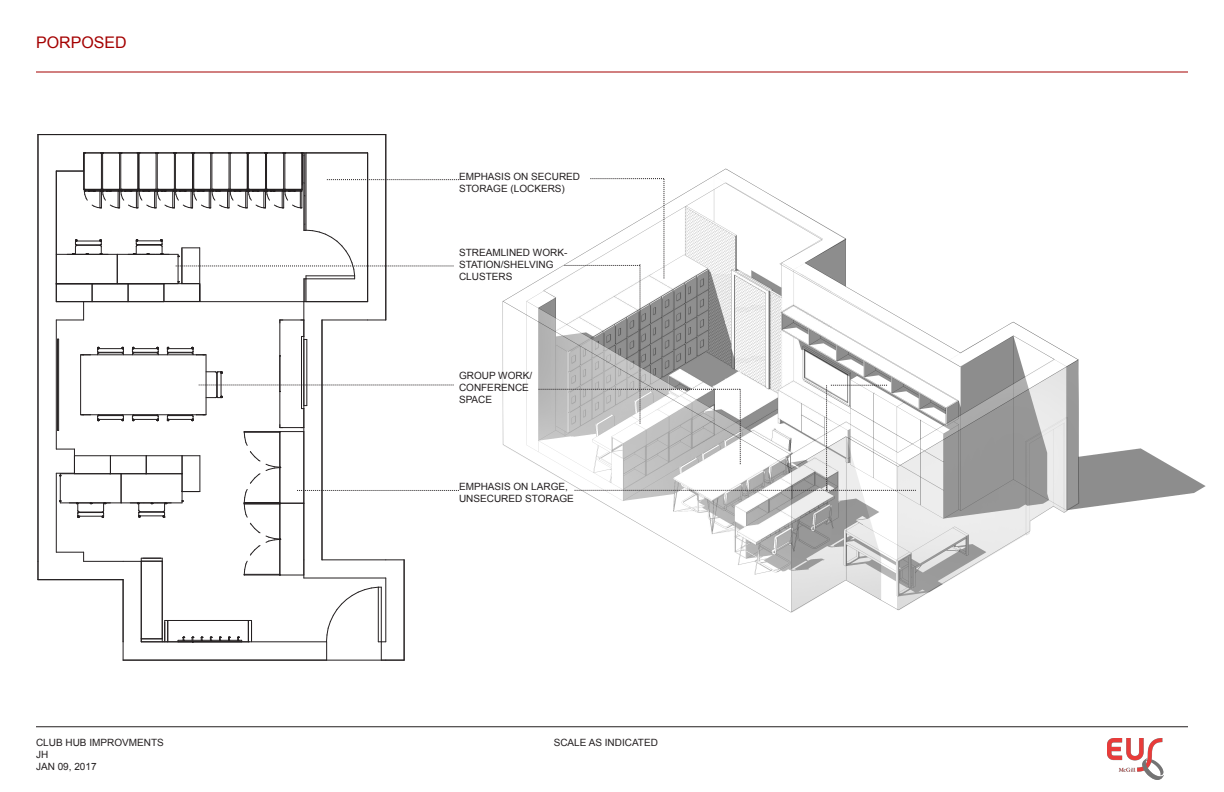
<style>
.page{position:relative;width:1224px;height:792px;background:#fff}
.page>*{position:absolute;margin:0;border:0;box-sizing:border-box;transform-origin:0 0}
.t1{font:16px "Arial";color:#a40000}
.t2{font:10px/12px "Arial";color:#231f20}
.t3{font:9.4px "Arial";letter-spacing:-.01em;color:#231f20}
</style>
<div class="page">
<hr style="left:36px;top:726px;width:1152px;height:1px;background:#231f20">
<img style="left:1107px;top:738px;width:56px;height:42px">
<hr style="left:36px;top:72px;width:1152px;height:1px;background:#a40000">
<img style="left:502px;top:168px;width:704px;height:445px">
<svg style="left:386px;top:560px;width:18px;height:1px"></svg>
<hr style="left:385px;top:578px;width:1px;height:64px;background:#231f20">
<hr style="left:322px;top:560px;width:64px;height:1px;background:#231f20">
<hr style="left:304px;top:578px;width:82px;height:1px;background:#231f20">
<hr style="left:141px;top:641px;width:186px;height:1px;background:#231f20">
<svg style="left:123px;top:642px;width:1px;height:18px"></svg>
<svg style="left:326px;top:587px;width:78px;height:73px"></svg>
<hr style="left:84px;top:561px;width:39px;height:1px;background:#231f20">
<hr style="left:56px;top:473px;width:1px;height:79px;background:#231f20">
<hr style="left:56px;top:320px;width:1px;height:129px;background:#231f20">
<hr style="left:404px;top:560px;width:1px;height:100px;background:#231f20">
<hr style="left:322px;top:320px;width:1px;height:240px;background:#231f20">
<hr style="left:385px;top:135px;width:1px;height:185px;background:#231f20">
<hr style="left:38px;top:134px;width:348px;height:1px;background:#231f20">
<hr style="left:38px;top:135px;width:1px;height:445px;background:#231f20">
<hr style="left:38px;top:579px;width:85px;height:1px;background:#231f20">
<hr style="left:123px;top:580px;width:1px;height:62px;background:#231f20">
<hr style="left:123px;top:660px;width:281px;height:1px;background:#231f20">
<hr style="left:56px;top:171px;width:1px;height:83px;background:#231f20">
<hr style="left:367px;top:153px;width:1px;height:149px;background:#231f20">
<hr style="left:306px;top:153px;width:62px;height:1px;background:#231f20">
<svg style="left:56px;top:552px;width:28px;height:9px"></svg>
<hr style="left:306px;top:153px;width:1px;height:77px;background:#231f20">
<hr style="left:304px;top:153px;width:1px;height:77px;background:#231f20">
<hr style="left:305px;top:153px;width:1px;height:77px;background:#231f20">
<hr style="left:301px;top:339px;width:1px;height:67px;background:#231f20">
<hr style="left:307px;top:339px;width:1px;height:67px;background:#231f20">
<hr style="left:304px;top:339px;width:1px;height:67px;background:#231f20">
<hr style="left:58px;top:339px;width:1px;height:91px;background:#231f20">
<hr style="left:57px;top:339px;width:1px;height:91px;background:#231f20">
<hr style="left:280px;top:320px;width:1px;height:36px;background:#231f20">
<hr style="left:280px;top:392px;width:1px;height:36px;background:#231f20">
<hr style="left:280px;top:356px;width:1px;height:35px;background:#231f20">
<svg style="left:132px;top:347px;width:27px;height:8px"></svg>
<svg style="left:97px;top:347px;width:27px;height:8px"></svg>
<svg style="left:132px;top:416px;width:27px;height:6px"></svg>
<svg style="left:97px;top:416px;width:27px;height:6px"></svg>
<hr style="left:81px;top:355px;width:125px;height:1px;background:#231f20">
<hr style="left:80px;top:355px;width:1px;height:60px;background:#231f20">
<hr style="left:81px;top:415px;width:125px;height:1px;background:#231f20">
<hr style="left:206px;top:355px;width:1px;height:60px;background:#231f20">
<svg style="left:167px;top:415px;width:39px;height:7px"></svg>
<svg style="left:167px;top:347px;width:39px;height:9px"></svg>
<hr style="left:83px;top:153px;width:1px;height:36px;background:#231f20">
<hr style="left:84px;top:153px;width:1px;height:36px;background:#231f20">
<hr style="left:101px;top:153px;width:1px;height:36px;background:#231f20">
<hr style="left:102px;top:153px;width:1px;height:36px;background:#231f20">
<hr style="left:119px;top:153px;width:1px;height:36px;background:#231f20">
<hr style="left:120px;top:153px;width:1px;height:36px;background:#231f20">
<hr style="left:138px;top:153px;width:1px;height:36px;background:#231f20">
<hr style="left:139px;top:153px;width:1px;height:36px;background:#231f20">
<hr style="left:156px;top:153px;width:1px;height:36px;background:#231f20">
<hr style="left:157px;top:153px;width:1px;height:36px;background:#231f20">
<hr style="left:174px;top:153px;width:1px;height:36px;background:#231f20">
<hr style="left:175px;top:153px;width:1px;height:36px;background:#231f20">
<hr style="left:192px;top:153px;width:1px;height:36px;background:#231f20">
<hr style="left:193px;top:153px;width:1px;height:36px;background:#231f20">
<hr style="left:210px;top:153px;width:1px;height:36px;background:#231f20">
<hr style="left:212px;top:153px;width:1px;height:36px;background:#231f20">
<hr style="left:229px;top:153px;width:1px;height:36px;background:#231f20">
<hr style="left:230px;top:153px;width:1px;height:36px;background:#231f20">
<hr style="left:247px;top:153px;width:1px;height:36px;background:#231f20">
<hr style="left:248px;top:153px;width:1px;height:36px;background:#231f20">
<hr style="left:265px;top:153px;width:1px;height:36px;background:#231f20">
<hr style="left:266px;top:153px;width:1px;height:36px;background:#231f20">
<hr style="left:283px;top:153px;width:1px;height:36px;background:#231f20">
<hr style="left:285px;top:153px;width:1px;height:36px;background:#231f20">
<hr style="left:302px;top:153px;width:1px;height:36px;background:#231f20">
<svg style="left:84px;top:182px;width:221px;height:27px"></svg>
<svg style="left:56px;top:153px;width:250px;height:19px"></svg>
<hr style="left:178px;top:640px;width:64px;height:1px;background:#231f20">
<svg style="left:178px;top:637px;width:7px;height:4px"></svg>
<hr style="left:60px;top:503px;width:61px;height:1px;background:#231f20">
<svg style="left:121px;top:475px;width:1px;height:28px"></svg>
<hr style="left:121px;top:503px;width:61px;height:1px;background:#231f20">
<svg style="left:130px;top:503px;width:41px;height:15px"></svg>
<hr style="left:117px;top:283px;width:61px;height:1px;background:#231f20">
<hr style="left:117px;top:254px;width:61px;height:1px;background:#231f20">
<svg style="left:128px;top:239px;width:41px;height:15px"></svg>
<hr style="left:56px;top:283px;width:61px;height:1px;background:#231f20">
<hr style="left:117px;top:254px;width:1px;height:30px;background:#231f20">
<hr style="left:56px;top:254px;width:61px;height:1px;background:#231f20">
<hr style="left:56px;top:254px;width:1px;height:30px;background:#231f20">
<svg style="left:67px;top:240px;width:41px;height:14px"></svg>
<hr style="left:164px;top:301px;width:36px;height:1px;background:#231f20">
<hr style="left:128px;top:301px;width:36px;height:1px;background:#231f20">
<svg style="left:164px;top:284px;width:1px;height:17px"></svg>
<hr style="left:128px;top:284px;width:36px;height:1px;background:#231f20">
<hr style="left:92px;top:301px;width:36px;height:1px;background:#231f20">
<svg style="left:128px;top:285px;width:1px;height:16px"></svg>
<hr style="left:92px;top:284px;width:36px;height:1px;background:#231f20">
<hr style="left:56px;top:301px;width:36px;height:1px;background:#231f20">
<svg style="left:92px;top:285px;width:1px;height:16px"></svg>
<hr style="left:56px;top:284px;width:36px;height:1px;background:#231f20">
<svg style="left:56px;top:285px;width:28px;height:36px"></svg>
<hr style="left:146px;top:456px;width:36px;height:1px;background:#231f20">
<hr style="left:146px;top:474px;width:36px;height:1px;background:#231f20">
<hr style="left:110px;top:456px;width:36px;height:1px;background:#231f20">
<hr style="left:110px;top:474px;width:36px;height:1px;background:#231f20">
<svg style="left:145px;top:456px;width:2px;height:19px"></svg>
<svg style="left:56px;top:449px;width:55px;height:69px"></svg>
<hr style="left:200px;top:456px;width:1px;height:36px;background:#231f20">
<svg style="left:181px;top:456px;width:19px;height:47px"></svg>
<hr style="left:141px;top:561px;width:1px;height:78px;background:#231f20">
<svg style="left:123px;top:558px;width:40px;height:4px"></svg>
<hr style="left:162px;top:561px;width:1px;height:78px;background:#231f20">
<hr style="left:168px;top:620px;width:80px;height:1px;background:#231f20">
<svg style="left:141px;top:620px;width:28px;height:23px"></svg>
<svg style="left:238px;top:620px;width:14px;height:22px"></svg>
<hr style="left:244px;top:431px;width:36px;height:1px;background:#231f20">
<hr style="left:244px;top:432px;width:36px;height:1px;background:#231f20">
<svg style="left:244px;top:431px;width:16px;height:31px"></svg>
<hr style="left:244px;top:502px;width:36px;height:1px;background:#231f20">
<hr style="left:304px;top:432px;width:1px;height:71px;background:#231f20">
<hr style="left:280px;top:468px;width:1px;height:35px;background:#231f20">
<hr style="left:280px;top:432px;width:1px;height:35px;background:#231f20">
<svg style="left:280px;top:405px;width:27px;height:28px"></svg>
<svg style="left:266px;top:464px;width:15px;height:7px"></svg>
<hr style="left:244px;top:503px;width:36px;height:1px;background:#231f20">
<hr style="left:244px;top:504px;width:36px;height:1px;background:#231f20">
<svg style="left:244px;top:473px;width:16px;height:60px"></svg>
<hr style="left:244px;top:575px;width:36px;height:1px;background:#231f20">
<hr style="left:244px;top:574px;width:36px;height:1px;background:#231f20">
<svg style="left:244px;top:545px;width:16px;height:30px"></svg>
<hr style="left:304px;top:503px;width:1px;height:72px;background:#231f20">
<svg style="left:281px;top:503px;width:23px;height:1px"></svg>
<svg style="left:280px;top:560px;width:25px;height:18px"></svg>
<hr style="left:280px;top:539px;width:1px;height:36px;background:#231f20">
<hr style="left:280px;top:503px;width:1px;height:36px;background:#231f20">
<svg style="left:266px;top:536px;width:15px;height:7px"></svg>
<hr style="left:163px;top:642px;width:86px;height:1px;background:#231f20">
<svg style="left:327px;top:179px;width:132px;height:1px"></svg>
<svg style="left:176px;top:224px;width:278px;height:116px"></svg>
<svg style="left:199px;top:372px;width:255px;height:26px"></svg>
<svg style="left:297px;top:490px;width:162px;height:1px"></svg>
<svg style="left:539px;top:178px;width:377px;height:313px"></svg>
<p class="t1" style="left:36px;top:32px;width:92px">PORPOSED</p>
<p class="t2" style="left:459px;top:170px;width:123px">EMPHASIS ON SECURED</p>
<p class="t2" style="left:459px;top:182px;width:107px">STORAGE (LOCKERS)</p>
<p class="t2" style="left:459px;top:247px;width:110px">STREAMLINED WORK-<br>STATION/SHELVING</p>
<p class="t2" style="left:459px;top:271px;width:55px">CLUSTERS</p>
<p class="t2" style="left:459px;top:370px;width:75px">GROUP WORK/</p>
<p class="t2" style="left:459px;top:382px;width:71px">CONFERENCE</p>
<p class="t2" style="left:459px;top:394px;width:35px">SPACE</p>
<p class="t2" style="left:459px;top:481px;width:110px">EMPHASIS ON LARGE,</p>
<p class="t2" style="left:459px;top:493px;width:116px">UNSECURED STORAGE</p>
<p class="t3" style="left:528px;top:734px;width:85px">SCALE: 1/4" = 1'-0"</p>
<p class="t2" style="left:36px;top:736px;width:129px">CLUB HUB IMPROVMENTS</p>
<p class="t2" style="left:554px;top:736px;width:106px">SCALE AS INDICATED</p>
<p class="t2" style="left:36px;top:748px;width:62px">JH<br>JAN 09, 2017</p>
</div>
